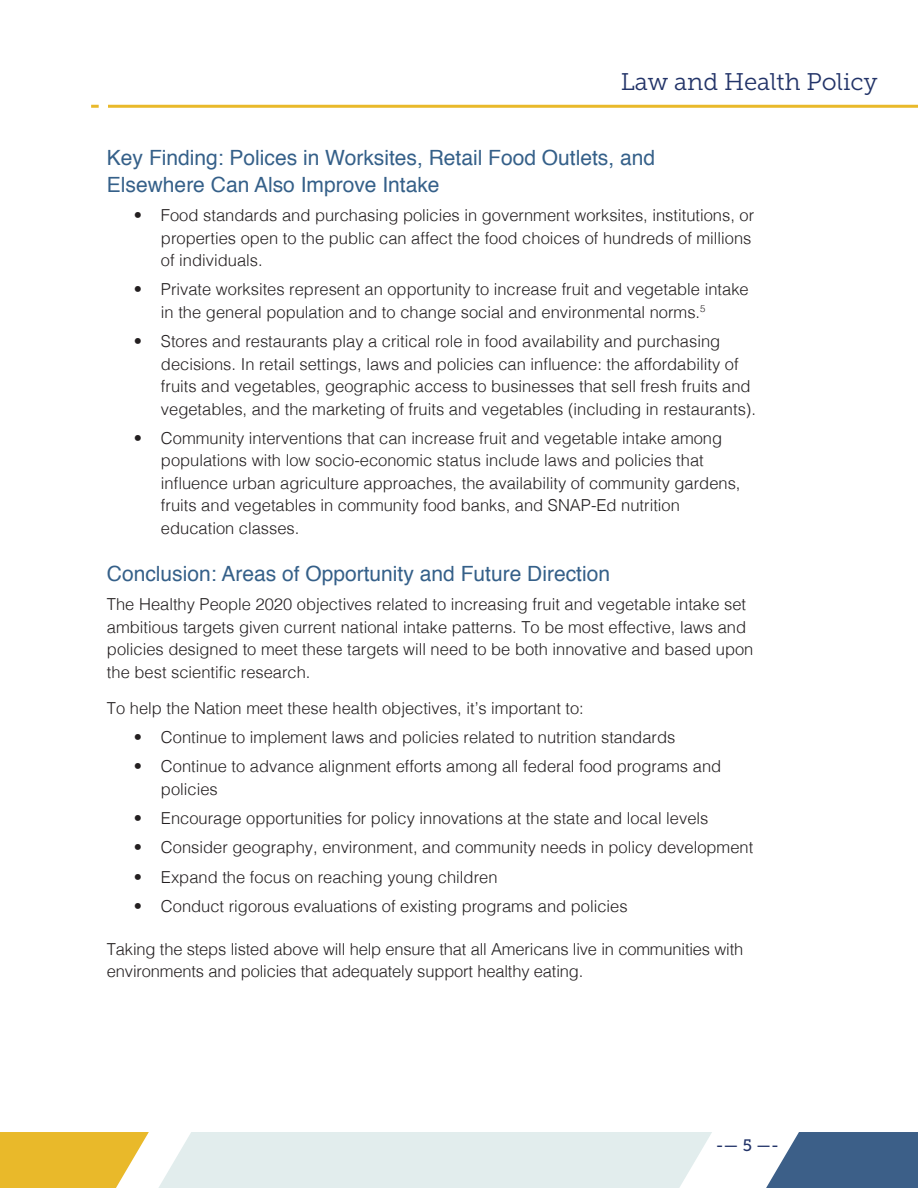
<style>
.page{position:relative;width:918px;height:1188px;background:#fff}
.page>*{position:absolute;margin:0;border:0;box-sizing:border-box;transform-origin:0 0}
.t1{font:24px "Museo Slab 300";color:#223368}
.t2{font:21px/27px "Helvetica";color:#356089}
.t3{font:300 16.5px/22.5px "Helvetica";color:#231f20}
.t4{font:16.5px "Museo Slab 500";color:#223368}
</style>
<div class="page">
<hr style="left:108px;top:105px;width:810px;height:3px;background:#e9b92a">
<svg style="left:91px;top:105px;width:8px;height:3px"></svg>
<svg style="left:0;top:1132px;width:918px;height:56px;background:#cfd3c4"></svg>
<h1 class="t1" style="left:621px;top:69px;width:258px">Law and Health Policy</h1>
<p class="t2" style="left:107px;top:145px;width:550px">Key Finding: Polices in Worksites, Retail Food Outlets, and<br>Elsewhere Can Also Improve Intake</p>
<p class="t3" style="left:161px;top:203px;width:595px;text-indent:-27px">• Food standards and purchasing policies in government worksites, institutions, or properties open to the public can affect the food choices of hundreds of millions of individuals.</p>
<p class="t3" style="left:161px;top:277px;width:589px;text-indent:-27px">• Private worksites represent an opportunity to increase fruit and vegetable intake in the general population and to change social and environmental norms.<sup>5</sup></p>
<p class="t3" style="left:161px;top:329px;width:597px;text-indent:-27px">• Stores and restaurants play a critical role in food availability and purchasing decisions. In retail settings, laws and policies can influence: the affordability of fruits and vegetables, geographic access to businesses that sell fresh fruits and vegetables, and the marketing of fruits and vegetables (including in restaurants).</p>
<p class="t3" style="left:161px;top:426px;width:581px;text-indent:-27px">• Community interventions that can increase fruit and vegetable intake among populations with low socio-economic status include laws and policies that influence urban agriculture approaches, the availability of community gardens, fruits and vegetables in community food banks, and SNAP-Ed nutrition education classes.</p>
<p class="t2" style="left:107px;top:561px;width:505px">Conclusion: Areas of Opportunity and Future Direction</p>
<p class="t3" style="left:107px;top:592px;width:648px">The Healthy People 2020 objectives related to increasing fruit and vegetable intake set ambitious targets given current national intake patterns. To be most effective, laws and policies designed to meet these targets will need to be both innovative and based upon the best scientific research.</p>
<p class="t3" style="left:107px;top:696px;width:478px">To help the Nation meet these health objectives, it’s important to:</p>
<p class="t3" style="left:134px;top:725px;width:543px">• Continue to implement laws and policies related to nutrition standards</p>
<p class="t3" style="left:161px;top:754px;width:562px;text-indent:-27px">• Continue to advance alignment efforts among all federal food programs and policies</p>
<p class="t3" style="left:134px;top:806px;width:576px">• Encourage opportunities for policy innovations at the state and local levels</p>
<p class="t3" style="left:134px;top:835px;width:621px">• Consider geography, environment, and community needs in policy development</p>
<p class="t3" style="left:134px;top:864px;width:365px">• Expand the focus on reaching young children</p>
<p class="t3" style="left:134px;top:894px;width:495px">• Conduct rigorous evaluations of existing programs and policies</p>
<p class="t3" style="left:107px;top:936px;width:638px">Taking the steps listed above will help ensure that all Americans live in communities with environments and policies that adequately support healthy eating.</p>
<p class="t4" style="left:716px;top:1136px;width:65px">-— 5 —-</p>
</div>
